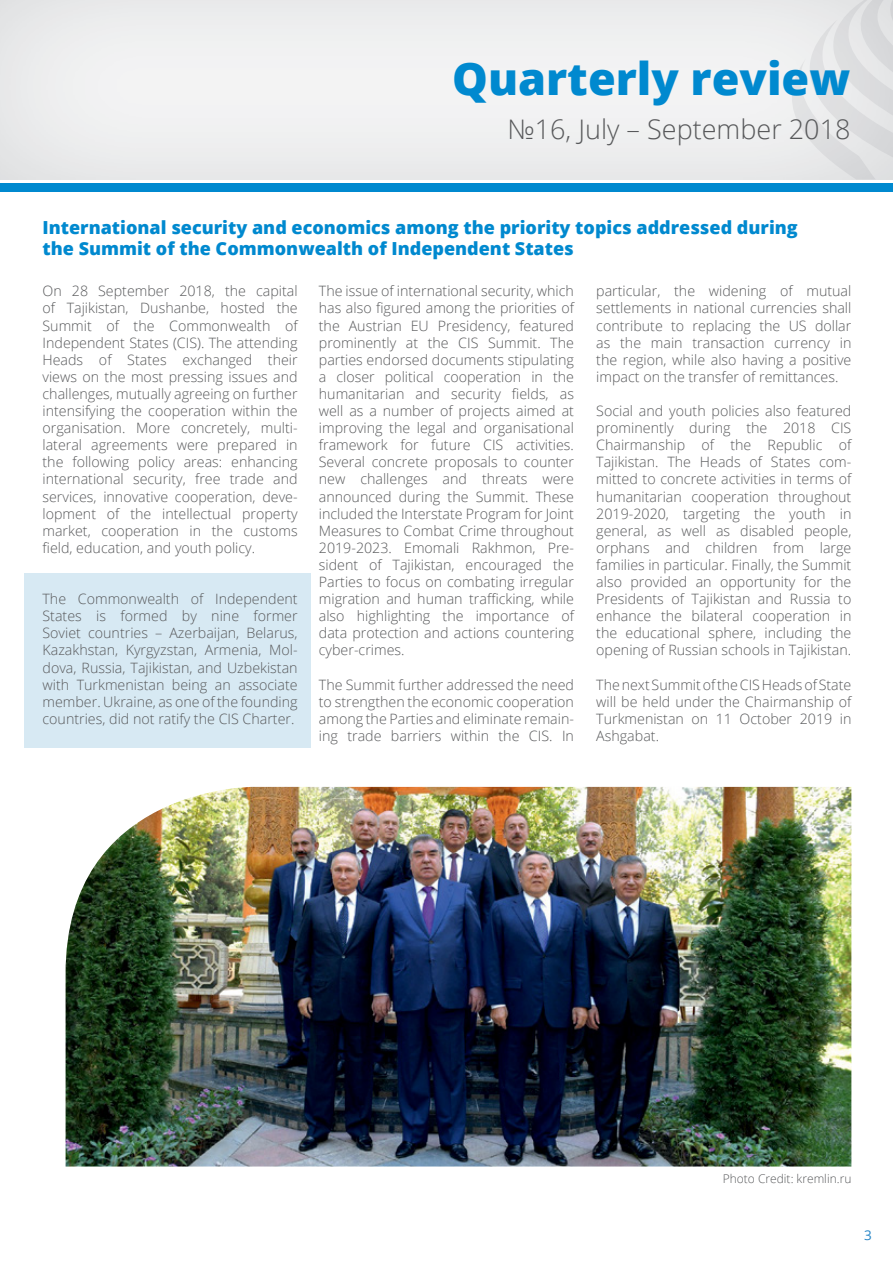
<style>
.page{position:relative;width:893px;height:1263px;background:#fff}
.page>*{position:absolute;margin:0;border:0;box-sizing:border-box;transform-origin:0 0}
.t1{font:800 45px "Open Sans";color:#0089cf}
.t2{font:300 27px "Open Sans";color:#58595b}
.t3{font:800 18px/21.6px "Open Sans";color:#0089cf}
.t4{font:300 14.25px/17.1px "Open Sans";color:#58595b;text-align:justify}
.t5{font:13.5px "Open Sans";color:#2484c6}
.t6{font:300 12px "Open Sans";color:#58595b}
</style>
<div class="page">
<div style="left:24px;top:573px;width:286px;height:175px;background:#d7e9f3"></div>
<div style="left:0;top:183px;width:893px;height:9px;background:#0089cf"></div>
<svg style="left:790px;top:0;width:103px;height:180px;background:#e2e3e4"></svg>
<img style="left:66px;top:787px;width:785px;height:379px">
<h1 class="t1" style="left:452px;top:44px;width:400px">Quarterly review</h1>
<h2 class="t2" style="left:507px;top:110px;width:345px">№16, July – September 2018</h2>
<p class="t3" style="left:43px;top:215px;width:757px">International security and economics among the priority topics addressed during the Summit of the Commonwealth of Independent States</p>
<p class="t4" style="left:43px;top:282px;width:257px">On 28 September 2018, the capital of Tajikistan, Dushanbe, hosted the Summit of the Commonwealth of Independent States (CIS). The attending Heads of States exchanged their views on the most pressing issues and challenges, mutually agreeing on further intensifying the cooperation within the organisation. More concretely, multi&shy;lateral agreements were prepared in the following policy areas: enhancing international security, free trade and services, innovative cooperation, deve&shy;lopment of the intellectual property market, cooperation in the customs field, education, and youth policy.</p>
<p class="t4" style="left:43px;top:590px;width:257px">The Commonwealth of Independent States is formed by nine former Soviet countries – Azerbaijan, Belarus, Kazakhstan, Kyrgyzstan, Armenia, Mol&shy;dova, Russia, Tajikistan, and Uzbekistan with Turkmenistan being an associate member. Ukraine, as one of the founding countries, did not ratify the CIS Charter.</p>
<p class="t4" style="left:319px;top:282px;width:257px">The issue of international security, which has also figured among the priorities of the Austrian EU Presidency, featured prominently at the CIS Summit. The parties endorsed documents stipulating a closer political cooperation in the humanitarian and security fields, as well as a number of projects aimed at improving the legal and organisational framework for future CIS activities.<br>Several concrete proposals to counter new challenges and threats were announced during the Summit. These included the Interstate Program for Joint Measures to Combat Crime throughout 2019-2023. Emomali Rakhmon, Pre&shy;sident of Tajikistan, encouraged the Parties to focus on combating irregular migration and human trafficking, while also highlighting the importance of data protection and actions countering cyber-crimes.</p>
<p class="t4" style="left:319px;top:675px;width:257px">The Summit further addressed the need to strengthen the economic cooperation among the Parties and eliminate remain&shy;ing trade barriers within the CIS. In</p>
<p class="t4" style="left:596px;top:282px;width:257px">particular, the widening of mutual settlements in national currencies shall contribute to replacing the US dollar as the main transaction currency in the region, while also having a positive impact on the transfer of remittances.</p>
<p class="t4" style="left:596px;top:402px;width:257px">Social and youth policies also featured prominently during the 2018 CIS Chairmanship of the Republic of Tajikistan. The Heads of States com&shy;mitted to concrete activities in terms of humanitarian cooperation throughout 2019-2020, targeting the youth in general, as well as disabled people, orphans and children from large families in particular. Finally, the Summit also provided an opportunity for the Presidents of Tajikistan and Russia to enhance the bilateral cooperation in the educational sphere, including the opening of Russian schools in Tajikistan.</p>
<p class="t4" style="left:596px;top:675px;width:257px">The next Summit of the CIS Heads of State will be held under the Chairmanship of Turkmenistan on 11 October 2019 in Ashgabat.</p>
<p class="t6" style="left:723px;top:1171px;width:130px">Photo Credit: kremlin.ru</p>
<p class="t5" style="left:864px;top:1226px;width:9px">3</p>
</div>
